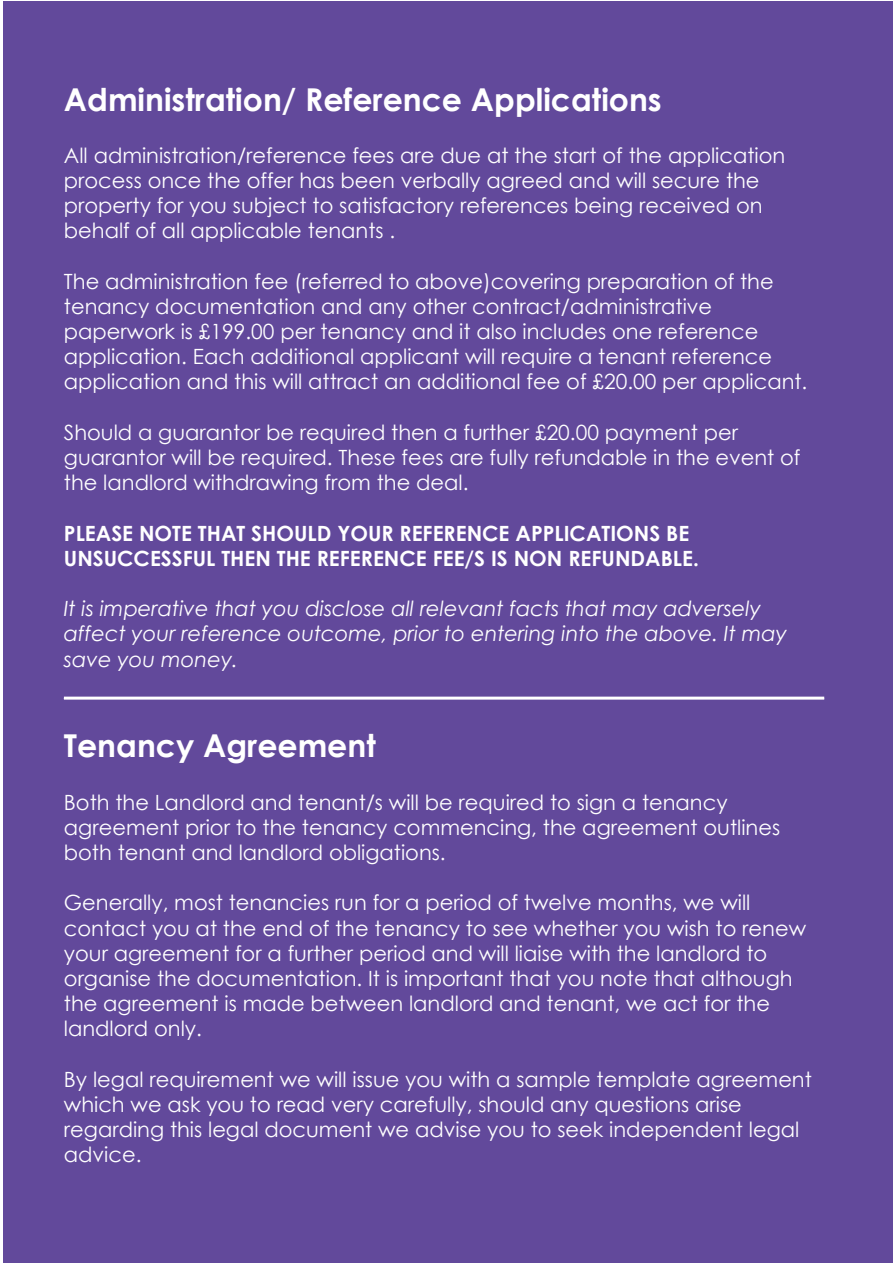
<style>
.page{position:relative;width:893px;height:1263px;background:#fff}
.page>*{position:absolute;margin:0;border:0;box-sizing:border-box;transform-origin:0 0}
.t1{font:700 31.5px "Century Gothic";color:#fff}
.t2{font:21px/25.2px "Century Gothic";color:#fff}
.t3{font:italic 21px/25.2px "Century Gothic";color:#fff}
.t4{font:700 21px/25.2px "Century Gothic";color:#fff}
</style>
<div class="page">
<div style="left:3px;top:2px;width:890px;height:1261px;background:#62499b"></div>
<hr style="left:64px;top:697px;width:760px;height:3px;background:#fff">
<h1 class="t1" style="left:64px;top:75px;width:599px">Administration/ Reference Applications</h1>
<p class="t2" style="left:64px;top:142px;width:723px">All administration/reference fees are due at the start of the application process once the offer has been verbally agreed and will secure the property for you subject to satisfactory references being received on behalf of all applicable tenants .</p>
<p class="t2" style="left:64px;top:268px;width:745px">The administration fee (referred to above)covering preparation of the tenancy documentation and any other contract/administrative paperwork is £199.00 per tenancy and it also includes one reference application. Each additional applicant will require a tenant reference application and this will attract an additional fee of £20.00 per applicant.</p>
<p class="t2" style="left:64px;top:419px;width:738px">Should a guarantor be required then a further £20.00 payment per guarantor will be required. These fees are fully refundable in the event of the landlord withdrawing from the deal.</p>
<p class="t4" style="left:64px;top:519px;width:637px">PLEASE NOTE THAT SHOULD YOUR REFERENCE APPLICATIONS BE<br>UNSUCCESSFUL THEN THE REFERENCE FEE/S IS NON REFUNDABLE.</p>
<p class="t3" style="left:64px;top:596px;width:724px">It is imperative that you disclose all relevant facts that may adversely affect your reference outcome, prior to entering into the above. It may save you money.</p>
<h1 class="t1" style="left:64px;top:722px;width:313px">Tenancy Agreement</h1>
<p class="t2" style="left:64px;top:789px;width:718px">Both the Landlord and tenant/s will be required to sign a tenancy agreement prior to the tenancy commencing, the agreement outlines both tenant and landlord obligations.</p>
<p class="t2" style="left:64px;top:890px;width:744px">Generally, most tenancies run for a period of twelve months, we will contact you at the end of the tenancy to see whether you wish to renew your agreement for a further period and will liaise with the landlord to organise the documentation. It is important that you note that although the agreement is made between landlord and tenant, we act for the landlord only.</p>
<p class="t2" style="left:64px;top:1066px;width:749px">By legal requirement we will issue you with a sample template agreement which we ask you to read very carefully, should any questions arise regarding this legal document we advise you to seek independent legal advice.</p>
</div>
